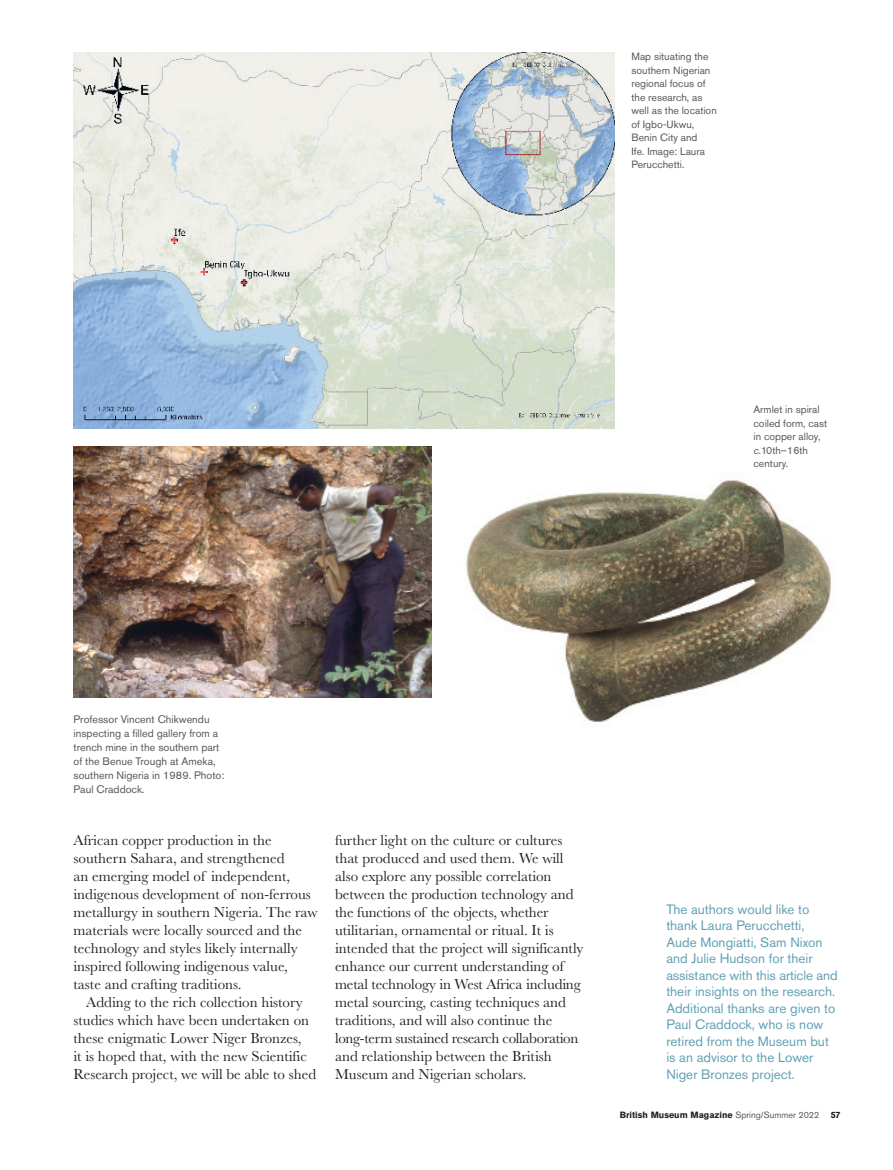
<style>
.page{position:relative;width:893px;height:1170px;background:#fff}
.page>*{position:absolute;margin:0;border:0;box-sizing:border-box;transform-origin:0 0}
.t1{font:15px/18px "Baskerville MT Pro";color:#231f20}
.t2{font:13.5px/16.5px "Akzidenz Grotesk Pro";color:#62a0b4}
.t3{font:10.8px/14px "Akzidenz Grotesk Pro";color:#57585a}
.t4{font:10.5px/13.5px "Akzidenz Grotesk Pro";color:#57585a}
.t5{font:700 9px "Akzidenz Grotesk Pro";color:#231f20}
.s1{font-style:italic}
.s2{font-weight:400;color:#57585a}
</style>
<div class="page">
<img style="left:466px;top:480px;width:365px;height:242px">
<img style="left:74px;top:446px;width:357px;height:251px">
<img style="left:74px;top:52px;width:540px;height:377px">
<p class="t4" style="left:631px;top:50px;width:87px">Map situating the southern Nigerian regional focus of the research, as well as the location of Igbo-Ukwu,<br>Benin City and<br>Ife. Image: Laura<br>Perucchetti.</p>
<p class="t4" style="left:753px;top:402px;width:75px">Armlet in spiral coiled form, cast in copper alloy, <span class="s1">c.</span>10th–16th century.</p>
<p class="t3" style="left:74px;top:712px;width:152px">Professor Vincent Chikwendu inspecting a filled gallery from a trench mine in the southern part of the Benue Trough at Ameka, southern Nigeria in 1989. Photo:<br>Paul Craddock.</p>
<p class="t1" style="left:74px;top:830px;width:246px">African copper production in the southern Sahara, and strengthened<br>an emerging model of independent, indigenous development of non-ferrous metallurgy in southern Nigeria. The raw materials were locally sourced and the technology and styles likely internally inspired following indigenous value, taste and crafting traditions.</p>
<p class="t1" style="left:74px;top:992px;width:244px;text-indent:13px">Adding to the rich collection history studies which have been undertaken on these enigmatic Lower Niger Bronzes,<br>it is hoped that, with the new Scientific Research project, we will be able to shed</p>
<p class="t1" style="left:335px;top:830px;width:250px">further light on the culture or cultures that produced and used them. We will also explore any possible correlation between the production technology and the functions of the objects, whether utilitarian, ornamental or ritual. It is intended that the project will significantly enhance our current understanding of metal technology in West Africa including metal sourcing, casting techniques and traditions, and will also continue the long-term sustained research collaboration and relationship between the British Museum and Nigerian scholars.</p>
<p class="t2" style="left:666px;top:900px;width:173px">The authors would like to thank Laura Perucchetti,<br>Aude Mongiatti, Sam Nixon and Julie Hudson for their assistance with this article and their insights on the research.<br>Additional thanks are given to<br>Paul Craddock, who is now retired from the Museum but is an advisor to the Lower<br>Niger Bronzes project.</p>
<p class="t5" style="left:620px;top:1108px;width:201px">British Museum Magazine <span class="s2">Spring/Summer 2022</span></p>
<p class="t5" style="left:831px;top:1108px;width:11px">57</p>
</div>
